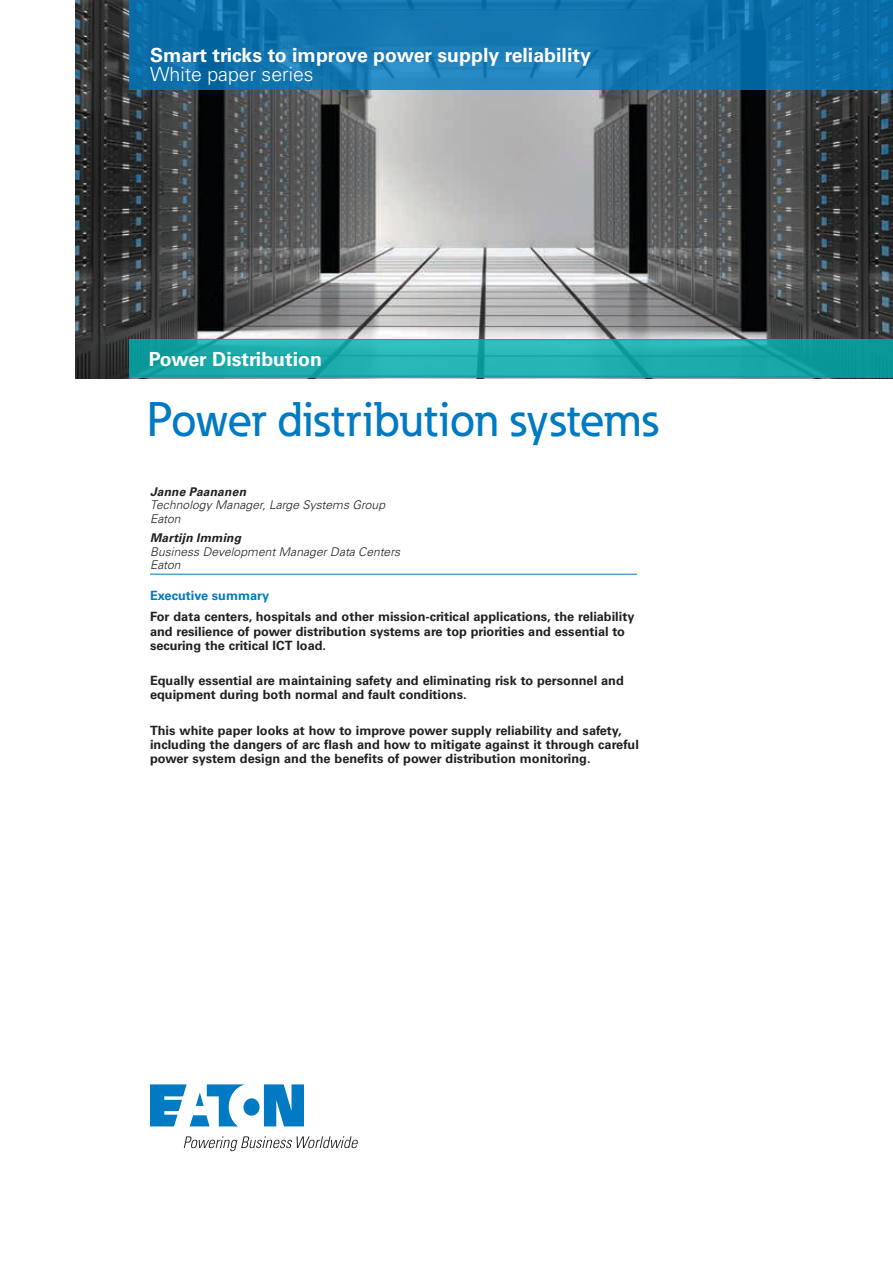
<style>
.page{position:relative;width:893px;height:1263px;background:#fff}
.page>*{position:absolute;margin:0;border:0;box-sizing:border-box;transform-origin:0 0}
.t1{font:500 48px "Eaton";color:#007ac3}
.t2{font:700 19.5px "Univers LT Std";color:#fff}
.t3{font:300 19.5px "Univers LT Std";color:#fff}
.t4{font:700 12.75px/14.2px "Univers LT Std";color:#231f20}
.t5{font:700 12.75px "Univers LT Std";color:#007ac3}
.t6{font:italic 300 12px/13.8px "Univers LT Std";letter-spacing:.01em;color:#231f20}
.t7{font:italic 700 12px "Univers LT Std";letter-spacing:.015em;color:#231f20}
</style>
<div class="page">
<img style="left:75px;top:0;width:818px;height:378px">
<hr style="left:150px;top:574px;width:487px;height:1px;background:#007ac3">
<svg style="left:129px;top:0;width:764px;height:90px;fill:#1173ad"></svg>
<svg style="left:129px;top:340px;width:764px;height:38px"></svg>
<svg style="left:150px;top:1084px;width:154px;height:42px"></svg>
<svg style="left:184px;top:1136px;width:174px;height:15px"></svg>
<h2 class="t2" style="left:150px;top:43px;width:442px">Smart tricks to improve power supply reliability</h2>
<h2 class="t3" style="left:150px;top:62px;width:165px">White paper series</h2>
<h2 class="t2" style="left:149px;top:347px;width:175px">Power Distribution</h2>
<h1 class="t1" style="left:147px;top:390px;width:513px">Power distribution systems</h1>
<p class="t7" style="left:150px;top:484px;width:97px">Janne Paananen</p>
<p class="t6" style="left:150px;top:498px;width:237px">Technology Manager, Large Systems Group<br>Eaton</p>
<p class="t7" style="left:150px;top:530px;width:93px">Martijn Imming</p>
<p class="t6" style="left:150px;top:545px;width:252px">Business Development Manager Data Centers<br>Eaton</p>
<p class="t5" style="left:150px;top:588px;width:121px">Executive summary</p>
<p class="t4" style="left:150px;top:610px;width:486px">For data centers, hospitals and other mission-critical applications, the reliability and resilience of power distribution systems are top priorities and essential to securing the critical ICT load.</p>
<p class="t4" style="left:150px;top:674px;width:475px">Equally essential are maintaining safety and eliminating risk to personnel and equipment during both normal and fault conditions.</p>
<p class="t4" style="left:150px;top:723px;width:490px">This white paper looks at how to improve power supply reliability and safety, including the dangers of arc flash and how to mitigate against it through careful power system design and the benefits of power distribution monitoring.</p>
</div>
